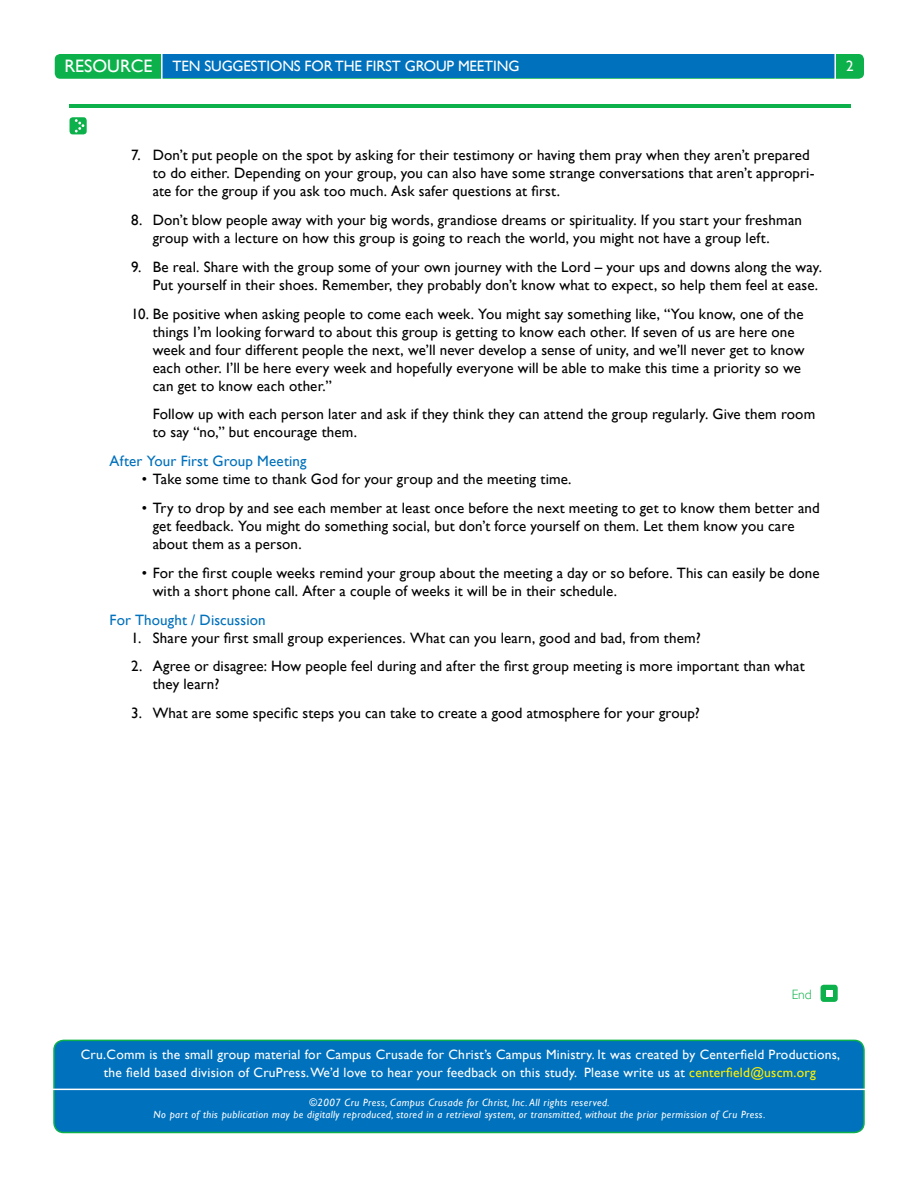
<style>
.page{position:relative;width:918px;height:1188px;background:#fff}
.page>*{position:absolute;margin:0;border:0;box-sizing:border-box;transform-origin:0 0}
.t1{font:18px "Gill Sans";color:#fff}
.t2{font:15px/18px "Gill Sans";letter-spacing:.01em;color:#000}
.t3{font:15px "Gill Sans";letter-spacing:.01em;color:#0071bc}
.t4{font:15px "Gill Sans";letter-spacing:-.01em;color:#fff}
.t5{font:13.5px/18px "Gill Sans";letter-spacing:.02em;color:#fff;text-align:center}
.t6{font:300 13.5px "Gill Sans";color:#0db14b}
.t7{font:italic 10.5px/12.6px "Gill Sans";letter-spacing:.04em;color:#fff;text-align:center}
.s1{color:#fff200}
</style>
<div class="page">
<div style="left:54px;top:1040px;width:810px;height:93px;background:#0071bc;border-radius:10px"></div>
<div style="left:53px;top:1040px;width:812px;height:93px;border:2px solid #0db14b;border-radius:10px"></div>
<hr style="left:50px;top:1089px;width:818px;height:1px;background:#fff">
<div style="left:55px;top:54px;width:809px;height:25px;background:#0db14b;border-radius:5px"></div>
<div style="left:162px;top:54px;width:673px;height:24px;background:#0071bc"></div>
<hr style="left:834px;top:52px;width:2px;height:29px;background:#fff">
<hr style="left:161px;top:50px;width:2px;height:30px;background:#fff">
<hr style="left:69px;top:105px;width:781px;height:3px;background:#0db14b">
<div style="left:821px;top:985px;width:17px;height:17px;background:#0db14b;border-radius:3px"></div>
<div style="left:826px;top:990px;width:7px;height:7px;background:#fff"></div>
<div style="left:70px;top:117px;width:17px;height:17px;background:#0db14b;border-radius:3px"></div>
<svg style="left:75px;top:119px;width:9px;height:14px"></svg>
<p class="t1" style="left:64px;top:56px;width:90px">RESOURCE</p>
<p class="t4" style="left:179px;top:57px;width:74px">OPIC TITLE</p>
<p class="t4" style="left:173px;top:57px;width:49px">Ten Suggestions</p>
<p class="t4" style="left:305px;top:57px;width:10px">for</p>
<p class="t4" style="left:335px;top:57px;width:10px">the</p>
<p class="t4" style="left:366px;top:57px;width:15px">First</p>
<p class="t4" style="left:405px;top:57px;width:22px">Group</p>
<p class="t4" style="left:458px;top:57px;width:21px">Meeting</p>
<p class="t4" style="left:846px;top:58px;width:9px">2</p>
<p class="t2" style="left:153px;top:146px;width:663px;text-indent:-22px">7. Don’t put people on the spot by asking for their testimony or having them pray when they aren’t prepared to do either. Depending on your group, you can also have some strange conversations that aren’t appropri&shy;ate for the group if you ask too much. Ask safer questions at first.</p>
<p class="t2" style="left:153px;top:211px;width:651px;text-indent:-22px">8. Don’t blow people away with your big words, grandiose dreams or spirituality. If you start your freshman group with a lecture on how this group is going to reach the world, you might not have a group left.</p>
<p class="t2" style="left:131px;top:258px;width:692px;text-align:right">9. Be real. Share with the group some of your own journey with the Lord – your ups and downs along the way.<br>Put yourself in their shoes. Remember, they probably don’t know what to expect, so help them feel at ease.</p>
<p class="t2" style="left:153px;top:304px;width:653px;text-indent:-22px">10. Be positive when asking people to come each week. You might say something like, “You know, one of the things I’m looking forward to about this group is getting to know each other. If seven of us are here one week and four different people the next, we’ll never develop a sense of unity, and we’ll never get to know each other. I’ll be here every week and hopefully everyone will be able to make this time a priority so we can get to know each other.”</p>
<p class="t2" style="left:153px;top:405px;width:664px">Follow up with each person later and ask if they think they can attend the group regularly. Give them room to say “no,” but encourage them.</p>
<p class="t3" style="left:109px;top:452px;width:199px">After Your First Group Meeting</p>
<p class="t2" style="left:142px;top:470px;width:431px">• Take some time to thank God for your group and the meeting time.</p>
<p class="t2" style="left:153px;top:499px;width:669px;text-indent:-11px">• Try to drop by and see each member at least once before the next meeting to get to know them better and get feedback. You might do something social, but don’t force yourself on them. Let them know you care about them as a person.</p>
<p class="t2" style="left:153px;top:564px;width:668px;text-indent:-11px">• For the first couple weeks remind your group about the meeting a day or so before. This can easily be done with a short phone call. After a couple of weeks it will be in their schedule.</p>
<p class="t3" style="left:109px;top:611px;width:158px">For Thought / Discussion</p>
<p class="t2" style="left:131px;top:628px;width:571px">1. Share your first small group experiences. What can you learn, good and bad, from them?</p>
<p class="t2" style="left:153px;top:657px;width:654px;text-indent:-22px">2. Agree or disagree: How people feel during and after the first group meeting is more important than what they learn?</p>
<p class="t2" style="left:131px;top:704px;width:570px">3. What are some specific steps you can take to create a good atmosphere for your group?</p>
<p class="t6" style="left:792px;top:986px;width:21px">End</p>
<p class="t5" style="left:81px;top:1045px;width:761px">Cru.Comm is the small group material for Campus Crusade for Christ’s Campus Ministry. It was created by Centerfield Productions, the field based division of CruPress. We’d love to hear your feedback on this study. Please write us at <span class="s1">centerfield@uscm.org</span></p>
<p class="t7" style="left:154px;top:1096px;width:613px">©2007 Cru Press, Campus Crusade for Christ, Inc. All rights reserved.<br>No part of this publication may be digitally reproduced, stored in a retrieval system, or transmitted, without the prior permission of Cru Press.</p>
</div>
